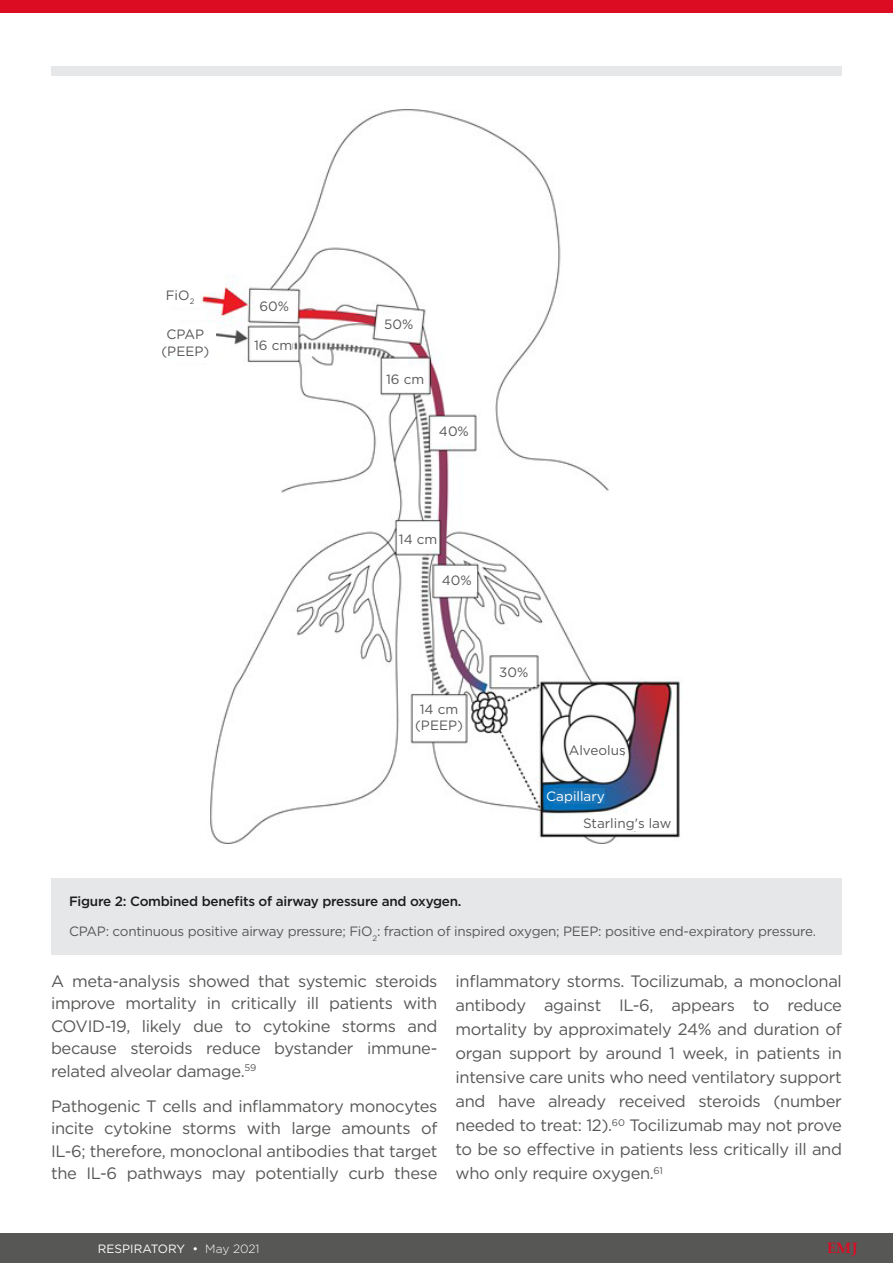
<style>
.page{position:relative;width:893px;height:1263px;background:#fff}
.page>*{position:absolute;margin:0;border:0;box-sizing:border-box;transform-origin:0 0}
.Body_Text__Justifica{font:16.5px/24px "Gotham";letter-spacing:-.02em;color:#575756;text-align:justify}
.t1{font:700 15px "Palatino Linotype";color:#dc0c23}
.t2{font:13.5px/16.2px "Gotham";letter-spacing:-.02em;color:#575756;text-align:center}
.t3{font:500 13.5px "Gotham";letter-spacing:-.02em;color:#1d1d1d}
.t4{font:13.5px/16.2px "Gotham";color:#575756;text-align:center}
.t5{font:13.5px "Gotham";color:#fff}
.t6{font:12px "Gotham";color:#fff}
.s1{font-weight:300}
</style>
<div class="page">
<div style="left:0;top:0;width:893px;height:13px;background:#dc0c23"></div>
<div style="left:0;top:1233px;width:893px;height:30px;background:#575756"></div>
<div style="left:51px;top:67px;width:791px;height:9px;background:#e6e7e9"></div>
<div style="left:51px;top:878px;width:791px;height:76px;background:#e6e7e9"></div>
<img style="left:200px;top:109px;width:480px;height:734px">
<div style="left:589px;top:815px;width:84px;height:16px;background:#fff"></div>
<div style="left:571px;top:744px;width:51px;height:16px;background:#fff"></div>
<div style="left:414px;top:699px;width:48px;height:39px;background:#fff"></div>
<div style="left:494px;top:661px;width:39px;height:22px;background:#fff"></div>
<div style="left:437px;top:569px;width:39px;height:22px;background:#fff"></div>
<div style="left:433px;top:421px;width:39px;height:22px;background:#fff"></div>
<div style="left:399px;top:526px;width:39px;height:22px;background:#fff"></div>
<div style="left:379px;top:314px;width:39px;height:22px;background:#fff"></div>
<div style="left:256px;top:295px;width:39px;height:22px;background:#fff"></div>
<div style="left:253px;top:335px;width:38px;height:22px;background:#fff"></div>
<div style="left:385px;top:367px;width:38px;height:22px;background:#fff"></div>
<div style="left:177px;top:324px;width:39px;height:39px;background:#fff"></div>
<div style="left:554px;top:788px;width:51px;height:15px;background:#1a75b8"></div>
<p class="t2" style="left:166px;top:287px;width:30px">FiO<sub>2</sub></p>
<p class="t4" style="left:161px;top:326px;width:49px">CPAP (PEEP)</p>
<p class="t2" style="left:260px;top:298px;width:31px">60%</p>
<p class="t2" style="left:254px;top:336px;width:40px">16 cm</p>
<p class="t2" style="left:384px;top:316px;width:31px">50%</p>
<p class="t2" style="left:386px;top:371px;width:40px">16 cm</p>
<p class="t2" style="left:439px;top:423px;width:31px">40%</p>
<p class="t2" style="left:399px;top:531px;width:40px">14 cm</p>
<p class="t2" style="left:442px;top:572px;width:31px">40%</p>
<p class="t2" style="left:415px;top:701px;width:49px">14 cm (PEEP)</p>
<p class="t2" style="left:499px;top:663px;width:31px">30%</p>
<p class="t4" style="left:569px;top:741px;width:59px">Alveolus</p>
<p class="t5" style="left:546px;top:788px;width:60px">Capillary</p>
<p class="t4" style="left:583px;top:815px;width:90px">Starling's law</p>
<p class="t3" style="left:69px;top:892px;width:394px">Figure 2: Combined benefits of airway pressure and oxygen.</p>
<p class="t2" style="left:69px;top:923px;width:748px">CPAP: continuous positive airway pressure; FiO<sub>2</sub>: fraction of inspired oxygen; PEEP: positive end-expiratory pressure.</p>
<p class="Body_Text__Justifica" style="left:51px;top:969px;width:388px;line-height:22.5px">A meta-analysis showed that systemic steroids improve mortality in critically ill patients with COVID-19, likely due to cytokine storms and because steroids reduce bystander immune&shy;related alveolar damage.<sup>59</sup></p>
<p class="Body_Text__Justifica" style="left:51px;top:1094px;width:388px;line-height:22.5px">Pathogenic T cells and inflammatory monocytes incite cytokine storms with large amounts of IL-6; therefore, monoclonal antibodies that target the IL-6 pathways may potentially curb these</p>
<p class="Body_Text__Justifica" style="left:455px;top:969px;width:388px">inflammatory storms. Tocilizumab, a monoclonal antibody against IL-6, appears to reduce mortality by approximately 24% and duration of organ support by around 1 week, in patients in intensive care units who need ventilatory support and have already received steroids (number needed to treat: 12).<sup>60</sup> Tocilizumab may not prove to be so effective in patients less critically ill and who only require oxygen.<sup>61</sup></p>
<p class="t6" style="left:98px;top:1241px;width:163px">RESPIRATORY • <span class="s1">May 2021</span></p>
<p class="t1" style="left:827px;top:1238px;width:32px">EMJ</p>
</div>
